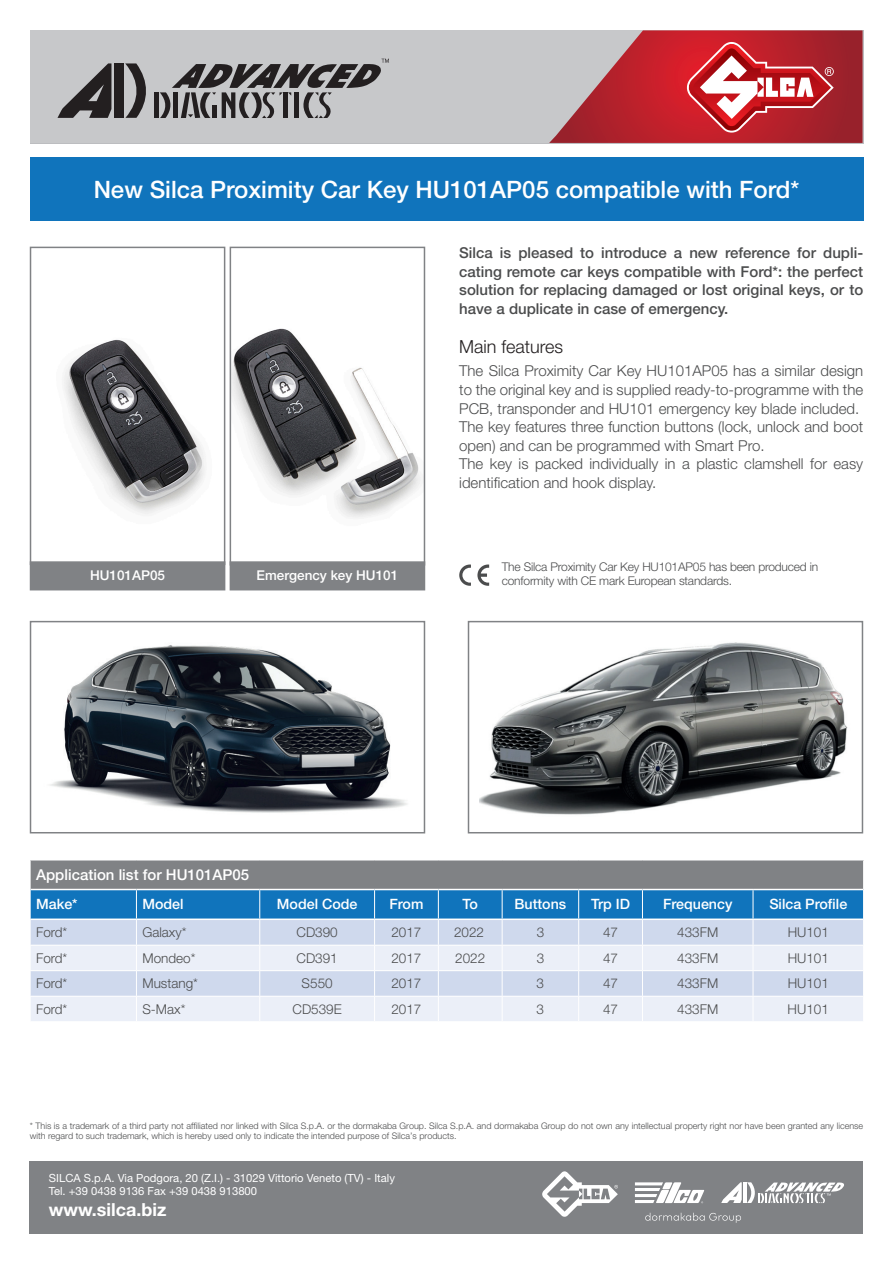
<style>
.page{position:relative;width:893px;height:1263px;background:#fff}
.page>*{position:absolute;margin:0;border:0;box-sizing:border-box;transform-origin:0 0}
.t1{font:500 24px "Helvetica Neue LT Std";color:#fff}
.t2{font:700 18px "Helvetica Neue LT Std";color:#fff}
.t3{font:300 18px "Helvetica Neue LT Std";color:#231f20}
.t4{font:300 15px/18.6px "Helvetica Neue LT Std";color:#4b4c4d}
.t5{font:500 15px/18.6px "Helvetica Neue LT Std";color:#4b4c4d;text-align:justify}
.t6{font:500 15px "Helvetica Neue LT Std";color:#fff}
.t7{font:500 14.25px "Helvetica Neue LT Std";color:#fff}
.t8{font:300 13.5px "Helvetica Neue LT Std";color:#4b4c4d}
.t9{font:500 13.5px "Helvetica Neue LT Std";color:#fff}
.t10{font:300 12px/14.4px "Helvetica Neue LT Std";letter-spacing:-.015em;color:#4b4c4d}
.t11{font:11.25px/12.8px "Helvetica Neue LT Std";color:#fff}
.t12{font:300 9px/10.2px "Helvetica Neue LT Std";color:#4b4c4d}
</style>
<div class="page">
<div style="left:30px;top:30px;width:832px;height:113px;background:#c7c8ca"></div>
<svg style="left:549px;top:30px;width:313px;height:113px;background:#bf4b53"></svg>
<svg style="left:57px;top:63px;width:54px;height:55px"></svg>
<div style="left:114px;top:63px;width:10px;height:55px;background:#231f20"></div>
<svg style="left:125px;top:63px;width:21px;height:55px"></svg>
<div style="left:154px;top:92px;width:5px;height:26px;background:#231f20"></div>
<svg style="left:160px;top:59px;width:229px;height:59px"></svg>
<div style="left:30px;top:1161px;width:833px;height:72px;background:#808285"></div>
<svg style="left:645px;top:1213px;width:96px;height:10px"></svg>
<svg style="left:635px;top:1182px;width:69px;height:21px"></svg>
<svg style="left:721px;top:1182px;width:123px;height:21px"></svg>
<svg style="left:542px;top:1171px;width:76px;height:46px"></svg>
<div style="left:30px;top:157px;width:833px;height:64px;background:#1074bc"></div>
<img style="left:63px;top:339px;width:142px;height:176px">
<div style="left:30px;top:247px;width:195px;height:318px;border:2px solid #808285"></div>
<img style="left:233px;top:328px;width:188px;height:190px">
<div style="left:230px;top:247px;width:195px;height:319px;border:2px solid #808285"></div>
<div style="left:30px;top:561px;width:195px;height:29px;background:#808285;border:2px solid #808285"></div>
<div style="left:230px;top:561px;width:195px;height:29px;background:#808285;border:2px solid #808285"></div>
<img style="left:50px;top:645px;width:357px;height:168px">
<div style="left:30px;top:621px;width:395px;height:212px;border:2px solid #808285"></div>
<img style="left:479px;top:642px;width:369px;height:173px">
<div style="left:468px;top:621px;width:395px;height:212px;border:2px solid #808285"></div>
<svg style="left:459px;top:564px;width:30px;height:22px"></svg>
<svg style="left:30px;top:860px;width:834px;height:161px;background:#aac0d5"></svg>
<hr style="left:31px;top:918px;width:105px;height:2px;background:#fff">
<hr style="left:136px;top:918px;width:124px;height:2px;background:#fff">
<hr style="left:260px;top:918px;width:115px;height:2px;background:#fff">
<hr style="left:375px;top:918px;width:63px;height:2px;background:#fff">
<hr style="left:438px;top:918px;width:64px;height:2px;background:#fff">
<hr style="left:502px;top:918px;width:77px;height:2px;background:#fff">
<hr style="left:579px;top:918px;width:63px;height:2px;background:#fff">
<hr style="left:642px;top:918px;width:111px;height:2px;background:#fff">
<hr style="left:753px;top:918px;width:110px;height:2px;background:#fff">
<hr style="left:31px;top:889px;width:105px;height:1px;background:#fff">
<hr style="left:136px;top:889px;width:124px;height:1px;background:#fff">
<hr style="left:260px;top:889px;width:115px;height:1px;background:#fff">
<hr style="left:375px;top:889px;width:63px;height:1px;background:#fff">
<hr style="left:438px;top:889px;width:64px;height:1px;background:#fff">
<hr style="left:502px;top:889px;width:77px;height:1px;background:#fff">
<hr style="left:579px;top:889px;width:63px;height:1px;background:#fff">
<hr style="left:642px;top:889px;width:111px;height:1px;background:#fff">
<hr style="left:753px;top:889px;width:110px;height:1px;background:#fff">
<h1 class="t1" style="left:94px;top:175px;width:707px">New Silca Proximity Car Key HU101AP05 compatible with Ford*</h1>
<p class="t9" style="left:90px;top:567px;width:77px">HU101AP05</p>
<p class="t9" style="left:257px;top:567px;width:143px">Emergency key HU101</p>
<p class="t5" style="left:459px;top:243px;width:405px">Silca is pleased to introduce a new reference for dupli&shy;cating remote car keys compatible with Ford*: the perfect solution for replacing damaged or lost original keys, or to have a duplicate in case of emergency.</p>
<p class="t3" style="left:459px;top:336px;width:106px">Main features</p>
<p class="t4" style="left:459px;top:361px;width:405px">The Silca Proximity Car Key HU101AP05 has a similar design to the original key and is supplied ready-to-programme with the PCB, transponder and HU101 emergency key blade included.<br>The key features three function buttons (lock, unlock and boot open) and can be programmed with Smart Pro.<br>The key is packed individually in a plastic clamshell for easy identification and hook display.</p>
<p class="t10" style="left:502px;top:559px;width:318px">The Silca Proximity Car Key HU101AP05 has been produced in conformity with CE mark European standards.</p>
<p class="t6" style="left:36px;top:866px;width:215px">Application list for HU101AP05</p>
<p class="t7" style="left:36px;top:896px;width:43px">Make*</p>
<p class="t7" style="left:142px;top:896px;width:43px">Model</p>
<p class="t7" style="left:277px;top:896px;width:82px">Model Code</p>
<p class="t7" style="left:389px;top:896px;width:36px">From</p>
<p class="t7" style="left:463px;top:896px;width:17px">To</p>
<p class="t7" style="left:515px;top:896px;width:53px">Buttons</p>
<p class="t7" style="left:591px;top:896px;width:41px">Trp ID</p>
<p class="t7" style="left:663px;top:896px;width:71px">Frequency</p>
<p class="t7" style="left:769px;top:896px;width:79px">Silca Profile</p>
<p class="t8" style="left:36px;top:924px;width:33px">Ford*</p>
<p class="t8" style="left:142px;top:924px;width:46px">Galaxy*</p>
<p class="t8" style="left:297px;top:924px;width:43px">CD390</p>
<p class="t8" style="left:391px;top:924px;width:32px">2017</p>
<p class="t8" style="left:537px;top:924px;width:9px">3</p>
<p class="t8" style="left:603px;top:924px;width:17px">47</p>
<p class="t8" style="left:677px;top:924px;width:43px">433FM</p>
<p class="t8" style="left:788px;top:924px;width:43px">HU101</p>
<p class="t8" style="left:36px;top:950px;width:33px">Ford*</p>
<p class="t8" style="left:142px;top:950px;width:55px">Mondeo*</p>
<p class="t8" style="left:297px;top:950px;width:43px">CD391</p>
<p class="t8" style="left:391px;top:950px;width:32px">2017</p>
<p class="t8" style="left:455px;top:950px;width:32px">2022</p>
<p class="t8" style="left:537px;top:950px;width:9px">3</p>
<p class="t8" style="left:603px;top:950px;width:17px">47</p>
<p class="t8" style="left:677px;top:950px;width:43px">433FM</p>
<p class="t8" style="left:788px;top:950px;width:43px">HU101</p>
<p class="t8" style="left:36px;top:975px;width:33px">Ford*</p>
<p class="t8" style="left:142px;top:975px;width:57px">Mustang*</p>
<p class="t8" style="left:302px;top:975px;width:33px">S550</p>
<p class="t8" style="left:391px;top:975px;width:32px">2017</p>
<p class="t8" style="left:537px;top:975px;width:9px">3</p>
<p class="t8" style="left:603px;top:975px;width:17px">47</p>
<p class="t8" style="left:677px;top:975px;width:43px">433FM</p>
<p class="t8" style="left:788px;top:975px;width:43px">HU101</p>
<p class="t8" style="left:36px;top:1001px;width:33px">Ford*</p>
<p class="t8" style="left:142px;top:1001px;width:44px">S-Max*</p>
<p class="t8" style="left:292px;top:1001px;width:51px">CD539E</p>
<p class="t8" style="left:391px;top:1001px;width:32px">2017</p>
<p class="t8" style="left:537px;top:1001px;width:9px">3</p>
<p class="t8" style="left:603px;top:1001px;width:17px">47</p>
<p class="t8" style="left:677px;top:1001px;width:43px">433FM</p>
<p class="t8" style="left:788px;top:1001px;width:43px">HU101</p>
<p class="t8" style="left:454px;top:924px;width:32px">2022</p>
<p class="t12" style="left:30px;top:1120px;width:835px">* This is a trademark of a third party not affiliated nor linked with Silca S.p.A. or the dormakaba Group. Silca S.p.A. and dormakaba Group do not own any intellectual property right nor have been granted any license with regard to such trademark, which is hereby used only to indicate the intended purpose of Silca’s products.</p>
<p class="t11" style="left:49px;top:1171px;width:348px">SILCA S.p.A. Via Podgora, 20 (Z.I.) - 31029 Vittorio Veneto (TV) - Italy<br>Tel. +39 0438 9136 Fax +39 0438 913800</p>
<p class="t2" style="left:49px;top:1199px;width:119px">www.silca.biz</p>
</div>
